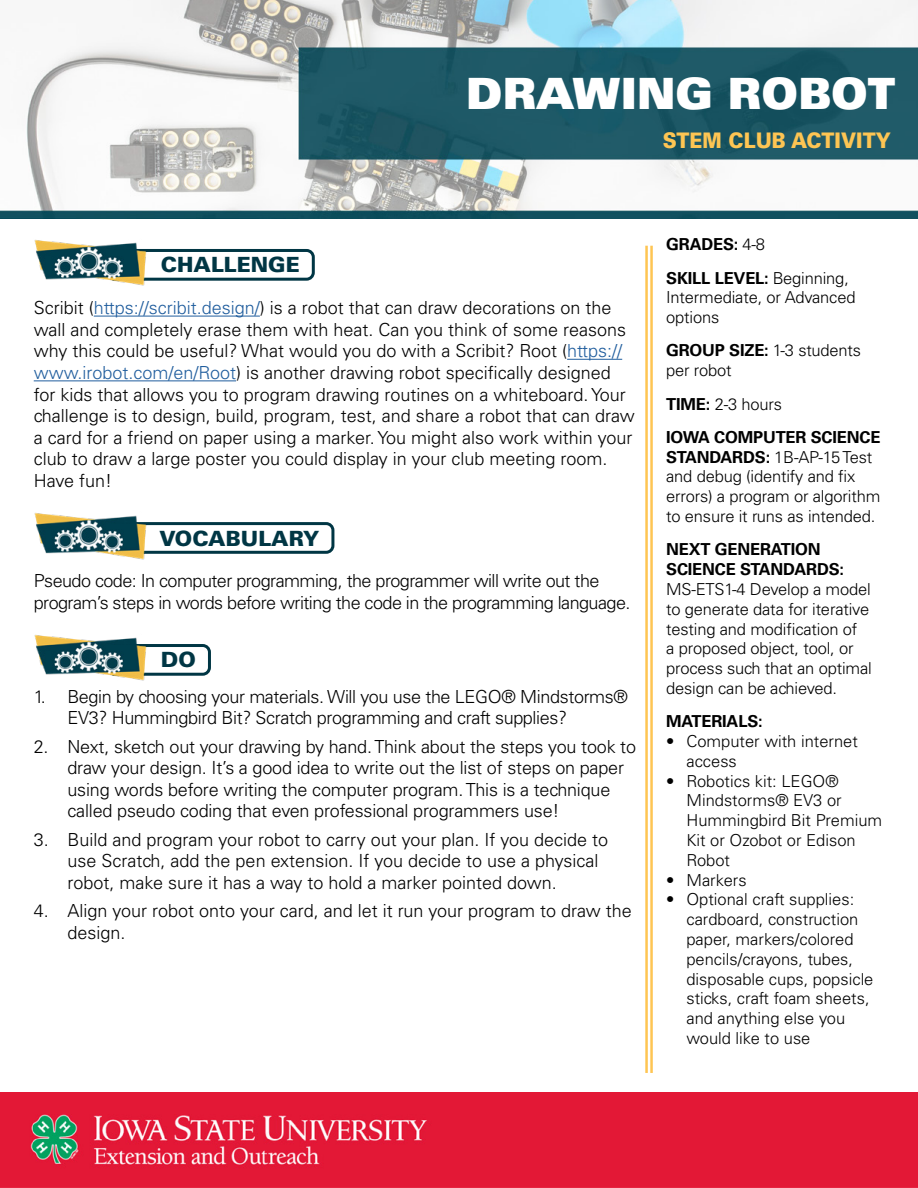
<style>
.page{position:relative;width:918px;height:1188px;background:#fff}
.page>*{position:absolute;margin:0;border:0;box-sizing:border-box;transform-origin:0 0}
.t1{font:43.2px "Univers LT Std X Black Ex";color:#fff;scale:.8 1}
.Subheading_Title_Box{font:900 21.45px "Univers LT Std";color:#fec553;scale:.91 1}
.Blue_Headings{font:900 21px "Univers LT Std";color:#003644}
.t2{font:300 18px/21.6px "Univers LT Std";color:#000}
.t3{font:300 18px/21.6px "Univers LT Std";letter-spacing:-.03em;color:#000}
.t4{font:300 18px/21.6px "Univers LT Std";letter-spacing:-.02em;color:#000}
.Left_Column_Text{font:300 16.5px/19.8px "Univers LT Std";letter-spacing:-.01em;color:#000}
.Left_Column_Text-2{font:700 16.5px "Univers LT Std";letter-spacing:-.01em;color:#000}
.s1{color:#215e9e}
.s2{font-weight:300}
.s3{font-weight:700}
</style>
<div class="page">
<img style="left:0;top:0;width:918px;height:218px">
<div style="left:106px;top:249px;width:209px;height:32px;border:3px solid #003644;border-radius:7px"></div>
<hr style="left:94px;top:316px;width:166px;height:1px;background:#215e9e">
<hr style="left:567px;top:359px;width:55px;height:1px;background:#215e9e">
<hr style="left:34px;top:380px;width:202px;height:1px;background:#215e9e">
<div style="left:106px;top:522px;width:228px;height:32px;border:3px solid #003644;border-radius:7px"></div>
<div style="left:106px;top:644px;width:105px;height:32px;border:3px solid #003644;border-radius:7px"></div>
<img style="left:34px;top:239px;width:113px;height:47px">
<img style="left:34px;top:512px;width:113px;height:47px">
<img style="left:34px;top:634px;width:113px;height:47px">
<img style="left:0;top:1093px;width:918px;height:95px">
<hr style="left:650px;top:246px;width:3px;height:827px;background:#fec553">
<hr style="left:645px;top:246px;width:3px;height:827px;background:#fec553">
<p class="t1" style="left:466px;top:68px;width:538px">DRAWING ROBOT</p>
<p class="Subheading_Title_Box" style="left:663px;top:127px;width:252px">STEM CLUB ACTIVITY</p>
<p class="Blue_Headings" style="left:161px;top:252px;width:140px">CHALLENGE</p>
<p class="t2" style="left:34px;top:297px;width:602px">Scribit (<span class="s1">https://scribit.design/</span>) is a robot that can draw decorations on the wall and completely erase them with heat. Can you think of some reasons why this could be useful? What would you do with a Scribit? Root (<span class="s1">https:// www.irobot.com/en/Root</span>) is another drawing robot specifically designed for kids that allows you to program drawing routines on a whiteboard. Your challenge is to design, build, program, test, and share a robot that can draw a card for a friend on paper using a marker. You might also work within your club to draw a large poster you could display in your club meeting room.<br>Have fun!</p>
<p class="Blue_Headings" style="left:159px;top:525px;width:162px">VOCABULARY</p>
<p class="t3" style="left:34px;top:570px;width:598px">Pseudo code: In computer programming, the programmer will write out the program’s steps in words before writing the code in the programming language.</p>
<p class="Blue_Headings" style="left:161px;top:647px;width:36px">DO</p>
<p class="t4" style="left:68px;top:685px;width:562px;text-indent:-34px">1. Begin by choosing your materials. Will you use the LEGO® Mindstorms®<br>EV3? Hummingbird Bit? Scratch programming and craft supplies?</p>
<p class="t2" style="left:68px;top:735px;width:570px;text-indent:-34px">2. Next, sketch out your drawing by hand. Think about the steps you took to draw your design. It’s a good idea to write out the list of steps on paper using words before writing the computer program. This is a technique called pseudo coding that even professional programmers use!</p>
<p class="t2" style="left:68px;top:829px;width:542px;text-indent:-34px">3. Build and program your robot to carry out your plan. If you decide to use Scratch, add the pen extension. If you decide to use a physical robot, make sure it has a way to hold a marker pointed down.</p>
<p class="t2" style="left:68px;top:900px;width:566px;text-indent:-34px">4. Align your robot onto your card, and let it run your program to draw the design.</p>
<p class="Left_Column_Text-2" style="left:666px;top:235px;width:100px">GRADES: <span class="s2">4-8</span></p>
<p class="Left_Column_Text" style="left:666px;top:268px;width:191px"><span class="s3">SKILL LEVEL:</span> Beginning,<br>Intermediate, or Advanced options</p>
<p class="Left_Column_Text" style="left:666px;top:341px;width:196px"><span class="s3">GROUP SIZE:</span> 1-3 students per robot</p>
<p class="Left_Column_Text" style="left:666px;top:394px;width:117px"><span class="s3">TIME:</span> 2-3 hours</p>
<p class="Left_Column_Text" style="left:666px;top:427px;width:216px"><span class="s3">IOWA COMPUTER SCIENCE<br>STANDARDS:</span> 1B-AP-15 Test and debug (identify and fix errors) a program or algorithm to ensure it runs as intended.</p>
<p class="Left_Column_Text" style="left:666px;top:540px;width:207px"><span class="s3">NEXT GENERATION<br>SCIENCE STANDARDS:<br></span>MS-ETS1-4 Develop a model to generate data for iterative testing and modification of<br>a proposed object, tool, or process such that an optimal design can be achieved.</p>
<p class="Left_Column_Text-2" style="left:666px;top:712px;width:98px">MATERIALS:</p>
<p class="Left_Column_Text" style="left:686px;top:731px;width:173px;text-indent:-20px">• Computer with internet access</p>
<p class="Left_Column_Text" style="left:686px;top:771px;width:197px;text-indent:-20px">• Robotics kit: LEGO®<br>Mindstorms® EV3 or<br>Hummingbird Bit Premium<br>Kit or Ozobot or Edison<br>Robot</p>
<p class="Left_Column_Text" style="left:666px;top:870px;width:82px">• Markers</p>
<p class="Left_Column_Text" style="left:686px;top:890px;width:189px;text-indent:-20px">• Optional craft supplies: cardboard, construction paper, markers/colored pencils/crayons, tubes, disposable cups, popsicle sticks, craft foam sheets, and anything else you would like to use</p>
</div>
